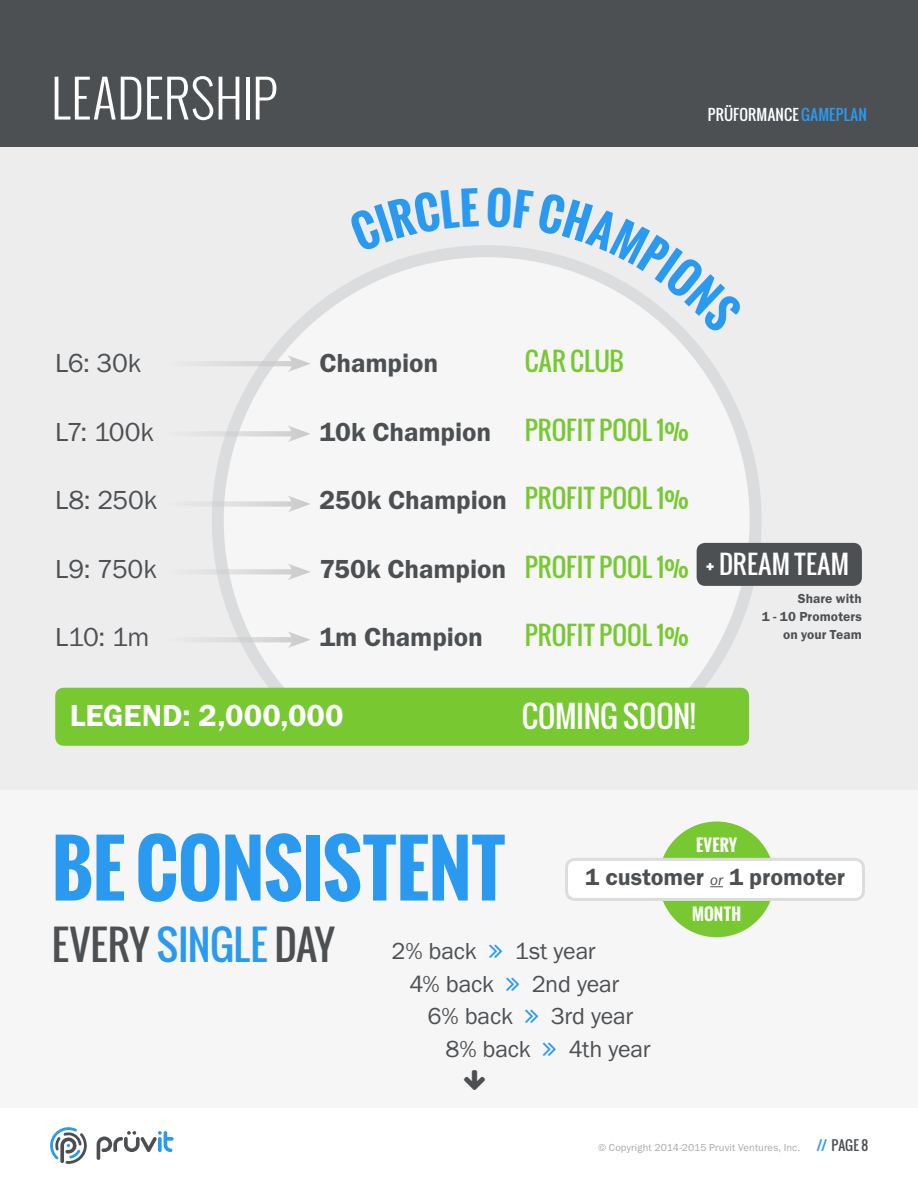
<style>
.page{position:relative;width:918px;height:1188px;background:#fff}
.page>*{position:absolute;margin:0;border:0;box-sizing:border-box;transform-origin:0 0}
.t1{font:700 75px "Oswald";letter-spacing:-.005em;color:#2a9af1}
.t2{font:300 51px "Oswald";color:#fff}
.t3{font:40.5px "Oswald";letter-spacing:-.005em;color:#4d5053}
.t4{font:31.5px "Franklin Gothic URW Dem";letter-spacing:.005em;color:#fff}
.t5{font:30px "Oswald";letter-spacing:-.01em;color:#fff}
.t6{font:27px "Franklin Gothic URW Dem";letter-spacing:-.005em;color:#4d5053}
.t7{font:27px "Franklin Gothic URW Boo";letter-spacing:-.01em;color:#4d5053}
.t8{font:25.5px "Oswald";letter-spacing:.005em;color:#78c832}
.t9{font:25.5px "Oswald";letter-spacing:.01em;color:#fff}
.t10{font:24px "Franklin Gothic URW Boo";letter-spacing:-.01em;color:#4d5053}
.t11{font:24px "Franklin Gothic URW Dem";letter-spacing:-.005em;color:#4d5053}
.t12{font:700 16.5px "Oswald";letter-spacing:.01em;color:#fff}
.t13{font:15px "Oswald";letter-spacing:.02em;color:#fff}
.t14{font:13.5px/18px "Franklin Gothic URW Dem";letter-spacing:.01em;color:#4d5053;text-align:right}
.t15{font:13.5px "Oswald";color:#4d5053}
.t16{font:10.5px "Franklin Gothic URW Boo";letter-spacing:.01em;color:#a6a8a9}
.s1{color:#2a9af1}
.s2{font-family:"Franklin Gothic URW Boo Ita";font-size:15px}
</style>
<div class="page">
<div style="left:0;top:0;width:918px;height:147px;background:#4d5053"></div>
<svg style="left:50px;top:1127px;width:37px;height:37px"></svg>
<svg style="left:97px;top:1131px;width:77px;height:29px"></svg>
<div style="left:0;top:147px;width:918px;height:644px;background:#ededee"></div>
<div style="left:218px;top:251px;width:538px;height:538px;background:#f6f6f6;border-radius:50%"></div>
<svg style="left:206px;top:361px;width:82px;height:5px"></svg>
<svg style="left:288px;top:355px;width:22px;height:17px"></svg>
<svg style="left:206px;top:431px;width:82px;height:5px"></svg>
<svg style="left:288px;top:426px;width:22px;height:16px"></svg>
<svg style="left:206px;top:501px;width:82px;height:6px"></svg>
<svg style="left:288px;top:496px;width:22px;height:16px"></svg>
<svg style="left:206px;top:569px;width:82px;height:5px"></svg>
<svg style="left:288px;top:564px;width:22px;height:16px"></svg>
<svg style="left:206px;top:637px;width:82px;height:5px"></svg>
<svg style="left:288px;top:631px;width:22px;height:17px"></svg>
<div style="left:697px;top:543px;width:165px;height:43px;background:#4d5053;border-radius:9px"></div>
<div style="left:313px;top:746px;width:346px;height:45px;background:#ededee"></div>
<div style="left:55px;top:688px;width:694px;height:58px;background:#78c832;border-radius:9px"></div>
<div style="left:0;top:791px;width:918px;height:317px;background:#f6f6f6"></div>
<div style="left:659px;top:822px;width:116px;height:115px;background:#78c832;border-radius:50%"></div>
<div style="left:567px;top:859px;width:296px;height:40px;background:#fff;border-radius:9px"></div>
<div style="left:565px;top:858px;width:300px;height:43px;border:3px solid #dbdcdd;border-radius:9px"></div>
<svg style="left:710px;top:886px;width:13px;height:1px"></svg>
<svg style="left:428px;top:245px;width:51px;height:7px"></svg>
<svg style="left:487px;top:245px;width:201px;height:89px"></svg>
<h2 class="t2" style="left:51px;top:64px;width:228px">LEADERSHIP</h2>
<p class="t13" style="left:708px;top:103px;width:161px">PRÜFORMANCE <span class="s1">GAMEPLAN</span></p>
<p class="t7" style="left:55px;top:347px;width:88px">L6: 30k</p>
<p class="t6" style="left:319px;top:347px;width:120px">Champion</p>
<p class="t8" style="left:525px;top:342px;width:101px">CAR CLUB</p>
<p class="t7" style="left:55px;top:415px;width:100px">L7: 100k</p>
<p class="t6" style="left:319px;top:415px;width:173px">10k Champion</p>
<p class="t8" style="left:525px;top:411px;width:166px">PROFIT POOL 1%</p>
<p class="t7" style="left:55px;top:484px;width:104px">L8: 250k</p>
<p class="t6" style="left:319px;top:484px;width:189px">250k Champion</p>
<p class="t8" style="left:525px;top:479px;width:166px">PROFIT POOL 1%</p>
<p class="t7" style="left:55px;top:552px;width:103px">L9: 750k</p>
<p class="t7" style="left:55px;top:621px;width:96px">L10: 1m</p>
<p class="t6" style="left:319px;top:552px;width:188px">750k Champion</p>
<p class="t6" style="left:319px;top:621px;width:165px">1m Champion</p>
<p class="t8" style="left:525px;top:548px;width:166px">PROFIT POOL 1%</p>
<p class="t8" style="left:525px;top:616px;width:166px">PROFIT POOL 1%</p>
<p class="t9" style="left:706px;top:545px;width:145px">+ DREAM TEAM</p>
<p class="t14" style="left:762px;top:590px;width:102px">Share with<br>1 - 10 Promoters on your Team</p>
<p class="t4" style="left:70px;top:696px;width:275px">LEGEND: 2,000,000</p>
<p class="t5" style="left:522px;top:693px;width:176px">COMING SOON!</p>
<h1 class="t1" style="left:52px;top:813px;width:455px">BE CONSISTENT</h1>
<h3 class="t3" style="left:52px;top:914px;width:285px">EVERY <span class="s1">SINGLE</span> DAY</h3>
<p class="t12" style="left:696px;top:833px;width:43px">EVERY</p>
<p class="t11" style="left:585px;top:862px;width:261px">1 customer <span class="s2">or</span> 1 promoter</p>
<p class="t12" style="left:692px;top:902px;width:50px">MONTH</p>
<p class="t10" style="left:392px;top:936px;width:87px">2% back</p>
<p class="t10" style="left:515px;top:936px;width:83px">1st year</p>
<p class="t10" style="left:410px;top:969px;width:86px">4% back</p>
<p class="t10" style="left:532px;top:969px;width:89px">2nd year</p>
<p class="t10" style="left:428px;top:1001px;width:87px">6% back</p>
<p class="t10" style="left:551px;top:1001px;width:84px">3rd year</p>
<p class="t10" style="left:446px;top:1034px;width:87px">8% back</p>
<p class="t10" style="left:569px;top:1034px;width:83px">4th year</p>
<p class="t16" style="left:598px;top:1141px;width:203px">© Copyright 2014-2015 Pruvit Ventures, Inc.</p>
<p class="t15" style="left:817px;top:1135px;width:53px"><span class="s1">//</span> PAGE 8</p>
</div>
